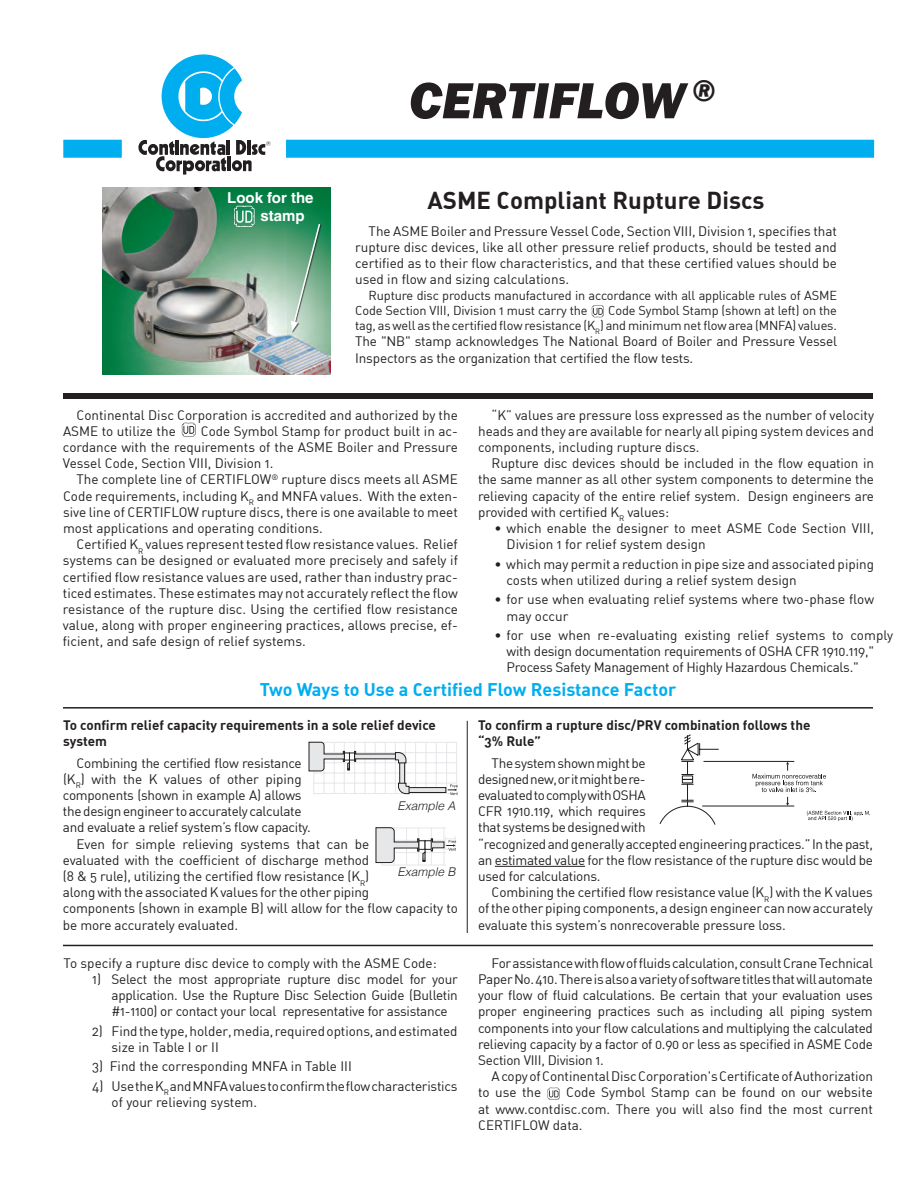
<style>
.page{position:relative;width:918px;height:1188px;background:#fff}
.page>*{position:absolute;margin:0;border:0;box-sizing:border-box;transform-origin:0 0}
.t1{font:italic 800 52.5px "Franklin Gothic";color:#231f20}
.Subtitle{font:24px "DIN Bold Alternate";color:#231f20}
.blue_header_w__line{font:18px "DIN Bold Alternate";color:#00aeef}
.t2{font:700 15px/18px "Helvetica LT";color:#fff}
.Text{font:13.5px/16.2px "DIN Regular Alternate";letter-spacing:-.01em;color:#231f20;text-align:justify}
.Bullets_numbered{font:13.5px/16.2px "DIN Regular Alternate";letter-spacing:-.015em;color:#231f20}
.Bullets{font:13.5px/16.2px "DIN Regular Alternate";color:#231f20}
.Body_Text{font:13.5px/16.2px "DIN Regular Alternate";color:#231f20}
.Bullets-2{font:13.5px/16.2px "DIN Regular Alternate";letter-spacing:-.02em;color:#231f20}
.Small_italicized{font:13.5px/16.2px "DIN Regular Alternate";letter-spacing:-.01em;color:#231f20}
.Text_No_Indent_Bold{font:13.5px/16.2px "DIN Bold Alternate";color:#231f20}
.Text_no_indent{font:13.5px "DIN Regular Alternate";color:#231f20}
.Small_italicized-2{font:12.75px/15.3px "DIN Regular Alternate";letter-spacing:-.01em;color:#231f20}
.t3{font:italic 300 12px "Helvetica LT";color:#231f20}
</style>
<div class="page">
<img style="left:102px;top:188px;width:228px;height:187px">
<svg style="left:182px;top:423px;width:14px;height:14px"></svg>
<div style="left:63px;top:393px;width:810px;height:6px;background:#231f20"></div>
<div style="left:63px;top:140px;width:59px;height:18px;background:#00aeef;border:2px solid #00aeef"></div>
<div style="left:286px;top:140px;width:588px;height:18px;background:#00aeef;border:2px solid #00aeef"></div>
<svg style="left:592px;top:305px;width:12px;height:12px"></svg>
<svg style="left:138px;top:54px;width:133px;height:121px"></svg>
<hr style="left:63px;top:707px;width:810px;height:2px;background:#231f20">
<hr style="left:495px;top:866px;width:90px;height:1px;background:#231f20">
<svg style="left:659px;top:734px;width:211px;height:91px"></svg>
<svg style="left:548px;top:1088px;width:12px;height:12px"></svg>
<hr style="left:63px;top:945px;width:810px;height:1px;background:#231f20">
<img style="left:234px;top:206px;width:21px;height:20px">
<div style="left:291px;top:224px;width:31px;height:110px;background:#231f20;opacity:.75"></div>
<svg style="left:291px;top:222px;width:30px;height:110px;background:#7eb395"></svg>
<hr style="left:467px;top:721px;width:1px;height:212px;background:#231f20">
<svg style="left:308px;top:742px;width:150px;height:53px"></svg>
<svg style="left:375px;top:827px;width:81px;height:38px"></svg>
<p class="t2" style="left:261px;top:188px;width:55px;text-indent:-33px">Look for the stamp</p>
<p class="t1" style="left:409px;top:66px;width:308px">CERTIFLOW <sup>®</sup></p>
<p class="Subtitle" style="left:428px;top:184px;width:338px">ASME Compliant Rupture Discs</p>
<p class="Text" style="left:355px;top:222px;width:483px;text-indent:14px">The ASME Boiler and Pressure Vessel Code, Section VIII, Division 1, specifies that rupture disc devices, like all other pressure relief products, should be tested and certified as to their flow characteristics, and that these certified values should be used in flow and sizing calculations.</p>
<p class="Small_italicized-2" style="left:355px;top:287px;width:483px;text-indent:14px">Rupture disc products manufactured in accordance with all applicable rules of ASME<br>Code Section VIII, Division 1 must carry the</p>
<p class="Small_italicized-2" style="left:355px;top:302px;width:483px;text-align:right">Code Symbol Stamp (shown at left) on the<br>tag, as well as the certified flow resistance (K<sub>R</sub>) and minimum net flow area (MNFA) values.</p>
<p class="Small_italicized" style="left:355px;top:333px;width:483px">The "NB" stamp acknowledges The National Board of Boiler and Pressure Vessel<br>Inspectors as the organization that certified the flow tests.</p>
<p class="Text" style="left:478px;top:406px;width:397px;text-indent:14px">“K” values are pressure loss expressed as the number of velocity heads and they are available for nearly all piping system devices and components, including rupture discs.</p>
<p class="Text" style="left:478px;top:455px;width:398px;text-indent:14px">Rupture disc devices should be included in the flow equation in the same manner as all other system components to determine the relieving capacity of the entire relief system. Design engineers are provided with certified K<sub>R</sub> values:</p>
<p class="Bullets" style="left:507px;top:520px;width:369px;text-indent:-12px">• which enable the designer to meet ASME Code Section VIII,<br>Division 1 for relief system design</p>
<p class="Bullets" style="left:507px;top:556px;width:369px;text-indent:-12px">• which may permit a reduction in pipe size and associated piping costs when utilized during a relief system design</p>
<p class="Bullets" style="left:507px;top:591px;width:369px;text-indent:-12px">• for use when evaluating relief systems where two-phase flow may occur</p>
<p class="Bullets-2" style="left:507px;top:627px;width:388px;text-indent:-12px">• for use when re-evaluating existing relief systems to comply with design documentation requirements of OSHA CFR 1910.119,"<br>Process Safety Management of Highly Hazardous Chemicals."</p>
<p class="blue_header_w__line" style="left:260px;top:678px;width:418px">Two Ways to Use a Certified Flow Resistance Factor</p>
<p class="Text_No_Indent_Bold" style="left:478px;top:716px;width:334px">To confirm a rupture disc/PRV combination follows the “3% Rule”</p>
<p class="Text" style="left:478px;top:754px;width:396px;text-align:left;text-indent:14px">The system shown might be<br>designed new, or it might be re-<br>evaluated to comply with OSHA<br>CFR 1910.119, which requires<br>that systems be designed with<br>“recognized and generally accepted engineering practices.” In the past, an estimated value for the flow resistance of the rupture disc would be used for calculations.</p>
<p class="Text" style="left:478px;top:884px;width:396px;text-indent:13px">Combining the certified flow resistance value (K<sub>R</sub>) with the K values of the other piping components, a design engineer can now accurately evaluate this system’s nonrecoverable pressure loss.</p>
<p class="Text_no_indent" style="left:64px;top:955px;width:375px">To specify a rupture disc device to comply with the ASME Code:</p>
<p class="Bullets_numbered" style="left:112px;top:971px;width:348px;text-align:justify;text-indent:-20px">1) Select the most appropriate rupture disc model for your application. Use the Rupture Disc Selection Guide (Bulletin #1-1100) or contact your local representative for assistance</p>
<p class="Bullets_numbered" style="left:112px;top:1023px;width:347px;text-indent:-20px">2) Find the type, holder, media, required options, and estimated size in Table I or II</p>
<p class="Bullets_numbered" style="left:92px;top:1058px;width:261px">3) Find the corresponding MNFA in Table III</p>
<p class="Bullets_numbered" style="left:112px;top:1078px;width:348px;text-indent:-19px">4) Use the K<sub>R</sub> and MNFA values to confirm the flow characteristics of your relieving system.</p>
<p class="Body_Text" style="left:63px;top:406px;width:396px;text-indent:14px">Continental Disc Corporation is accredited and authorized by the<br>ASME to utilize the</p>
<p class="Body_Text" style="left:63px;top:423px;width:396px;text-align:justify;text-indent:138px">Code Symbol Stamp for product built in ac&shy;cordance with the requirements of the ASME Boiler and Pressure Vessel Code, Section VIII, Division 1.</p>
<p class="Text" style="left:63px;top:471px;width:396px;text-indent:13px">The complete line of CERTIFLOW<sup>®</sup> rupture discs meets all ASME Code requirements, including K<sub>R</sub> and MNFA values. With the exten&shy;sive line of CERTIFLOW rupture discs, there is one available to meet most applications and operating conditions.</p>
<p class="Text" style="left:63px;top:536px;width:396px;text-indent:14px">Certified K<sub>R</sub> values represent tested flow resistance values. Relief systems can be designed or evaluated more precisely and safely if certified flow resistance values are used, rather than industry prac&shy;ticed estimates. These estimates may not accurately reflect the flow resistance of the rupture disc. Using the certified flow resistance value, along with proper engineering practices, allows precise, ef&shy;ficient, and safe design of relief systems.</p>
<p class="Text_No_Indent_Bold" style="left:63px;top:716px;width:375px">To confirm relief capacity requirements in a sole relief device system</p>
<p class="Text" style="left:63px;top:754px;width:249px;text-align:left;text-indent:14px">Combining the certified flow resistance (K<sub>R</sub>) with the K values of other piping components (shown in example A) allows the design engineer to accurately calculate and evaluate a relief system’s flow capacity.</p>
<p class="Text" style="left:63px;top:835px;width:396px;text-align:left;text-indent:14px">Even for simple relieving systems that can be<br>evaluated with the coefficient of discharge method<br>(8 &amp; 5 rule), utilizing the certified flow resistance (K<sub>R</sub>)<br>along with the associated K values for the other piping<br>components (shown in example B) will allow for the flow capacity to be more accurately evaluated.</p>
<p class="t3" style="left:398px;top:799px;width:60px">Example A</p>
<p class="t3" style="left:398px;top:865px;width:60px">Example B</p>
<p class="Text" style="left:478px;top:955px;width:396px;text-indent:14px">For assistance with flow of fluids calculation, consult Crane Technical Paper No. 410. There is also a variety of software titles that will automate your flow of fluid calculations. Be certain that your evaluation uses proper engineering practices such as including all piping system components into your flow calculations and multiplying the calculated relieving capacity by a factor of 0.90 or less as specified in ASME Code Section VIII, Division 1.</p>
<p class="Text" style="left:478px;top:1068px;width:397px;text-indent:14px">A copy of Continental Disc Corporation's Certificate of Authorization to use the</p>
<p class="Text" style="left:478px;top:1084px;width:396px;text-indent:88px">Code Symbol Stamp can be found on our website at www.contdisc.com. There you will also find the most current CERTIFLOW data.</p>
</div>
